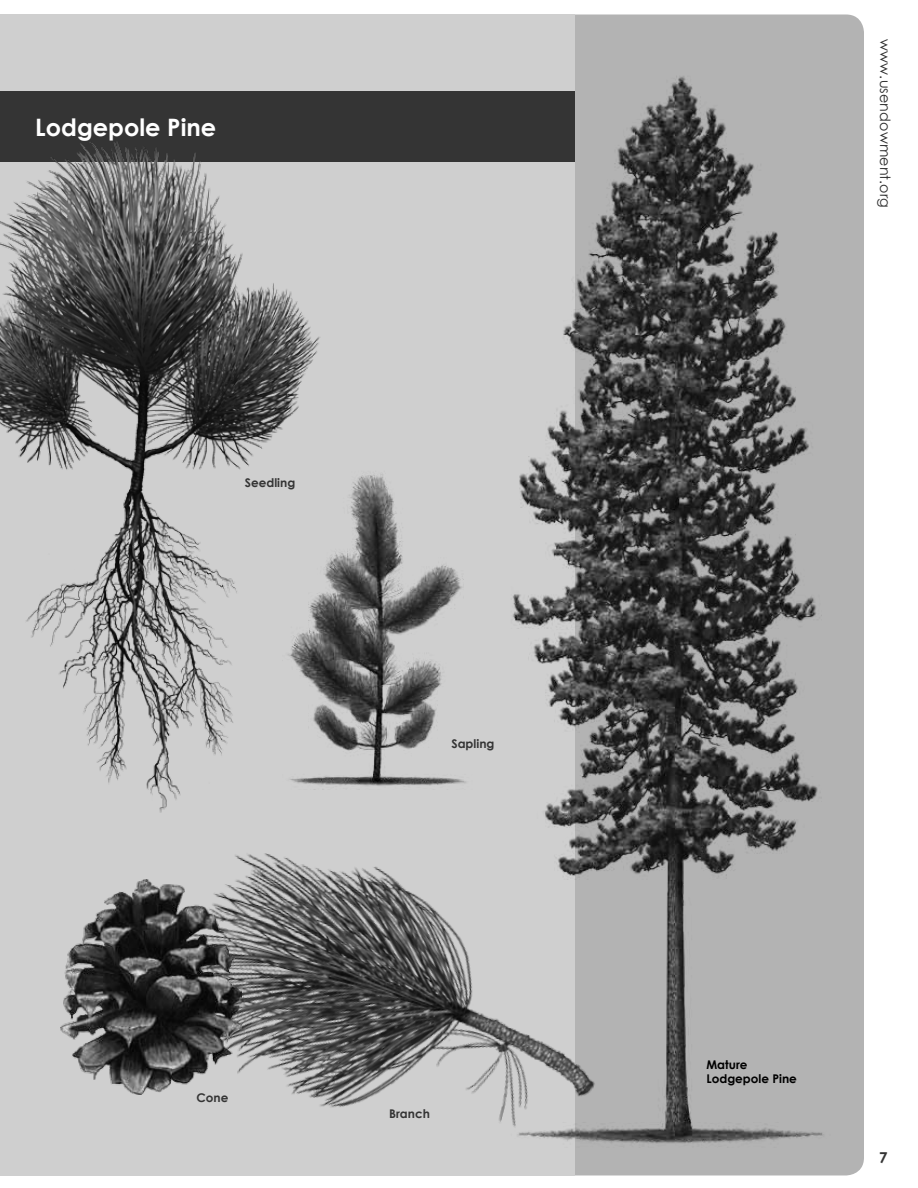
<style>
.page{position:relative;width:918px;height:1188px;background:#fff}
.page>*{position:absolute;margin:0;border:0;box-sizing:border-box;transform-origin:0 0}
.t1{font:700 24px "Century Gothic";color:#fff}
.t2{font:700 15px "Century Gothic";color:#343434}
.t3{font:14.25px "Century Gothic";letter-spacing:.01em;color:#2b2b2b}
.t4{font:700 12px "Century Gothic";color:#343434}
.t5{font:700 12px/14.4px "Century Gothic";color:#000}
</style>
<div class="page">
<div style="left:574px;top:14px;width:290px;height:1161px;background:#b3b3b3"></div>
<div style="left:0;top:14px;width:574px;height:1161px;background:#cfcfcf"></div>
<img style="left:504px;top:41px;width:344px;height:1135px">
<div style="left:0;top:92px;width:574px;height:70px;background:#343434"></div>
<img style="left:125px;top:810px;width:520px;height:366px">
<img style="left:60px;top:879px;width:182px;height:215px">
<img style="left:326px;top:474px;width:140px;height:312px">
<img style="left:0;top:142px;width:326px;height:677px">
<h1 class="t1" style="left:35px;top:112px;width:182px">Lodgepole Pine</h1>
<p class="t4" style="left:245px;top:475px;width:52px">Seedling</p>
<p class="t4" style="left:452px;top:736px;width:44px">Sapling</p>
<p class="t4" style="left:196px;top:1090px;width:33px">Cone</p>
<p class="t4" style="left:389px;top:1106px;width:42px">Branch</p>
<p class="t3" style="left:894px;top:39px;width:170px;rotate:90deg">www.usendowment.org</p>
<p class="t5" style="left:706px;top:1057px;width:92px">Mature<br>Lodgepole Pine</p>
<p class="t2" style="left:879px;top:1148px;width:10px">7</p>
</div>
